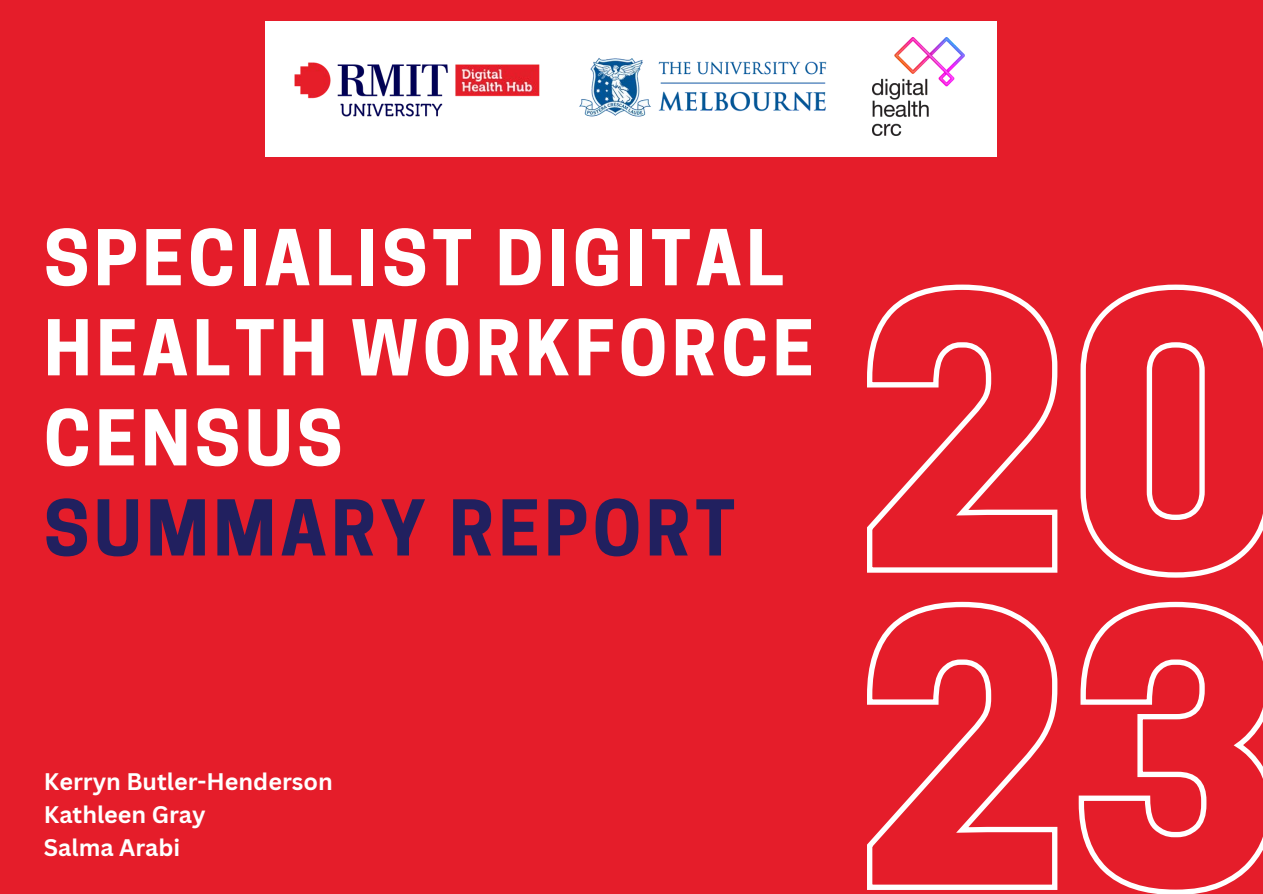
<style>
.page{position:relative;width:1263px;height:894px;background:#fff}
.page>*{position:absolute;margin:0;border:0;box-sizing:border-box;transform-origin:0 0}
.t1{font:700 72px/90px "Cooper Hewitt";letter-spacing:.065em;color:#fff}
.t2{font:700 72px "Cooper Hewitt";letter-spacing:.065em;color:#21205f}
.t3{font:700 23.4px "Canva Sans";color:#fff}
</style>
<div class="page">
<div style="left:0;top:0;width:1263px;height:893px;background:#e51d2a"></div>
<div style="left:265px;top:22px;width:732px;height:135px;background:#fff"></div>
<img style="left:579px;top:58px;width:248px;height:59px">
<img style="left:294px;top:62px;width:246px;height:55px">
<img style="left:872px;top:37px;width:93px;height:98px">
<svg style="left:867px;top:284px;width:396px;height:294px"></svg>
<svg style="left:867px;top:601px;width:396px;height:292px"></svg>
<p class="t1" style="left:44px;top:222px;width:771px">SPECIALIST DIGITAL<br>HEALTH WORKFORCE<br>CENSUS</p>
<p class="t2" style="left:44px;top:501px;width:693px">SUMMARY REPORT</p>
<p class="t3" style="left:44px;top:765px;width:290px">Kerryn Butler-Henderson</p>
<p class="t3" style="left:44px;top:797px;width:163px">Kathleen Gray</p>
<p class="t3" style="left:44px;top:830px;width:138px">Salma Arabi</p>
</div>
